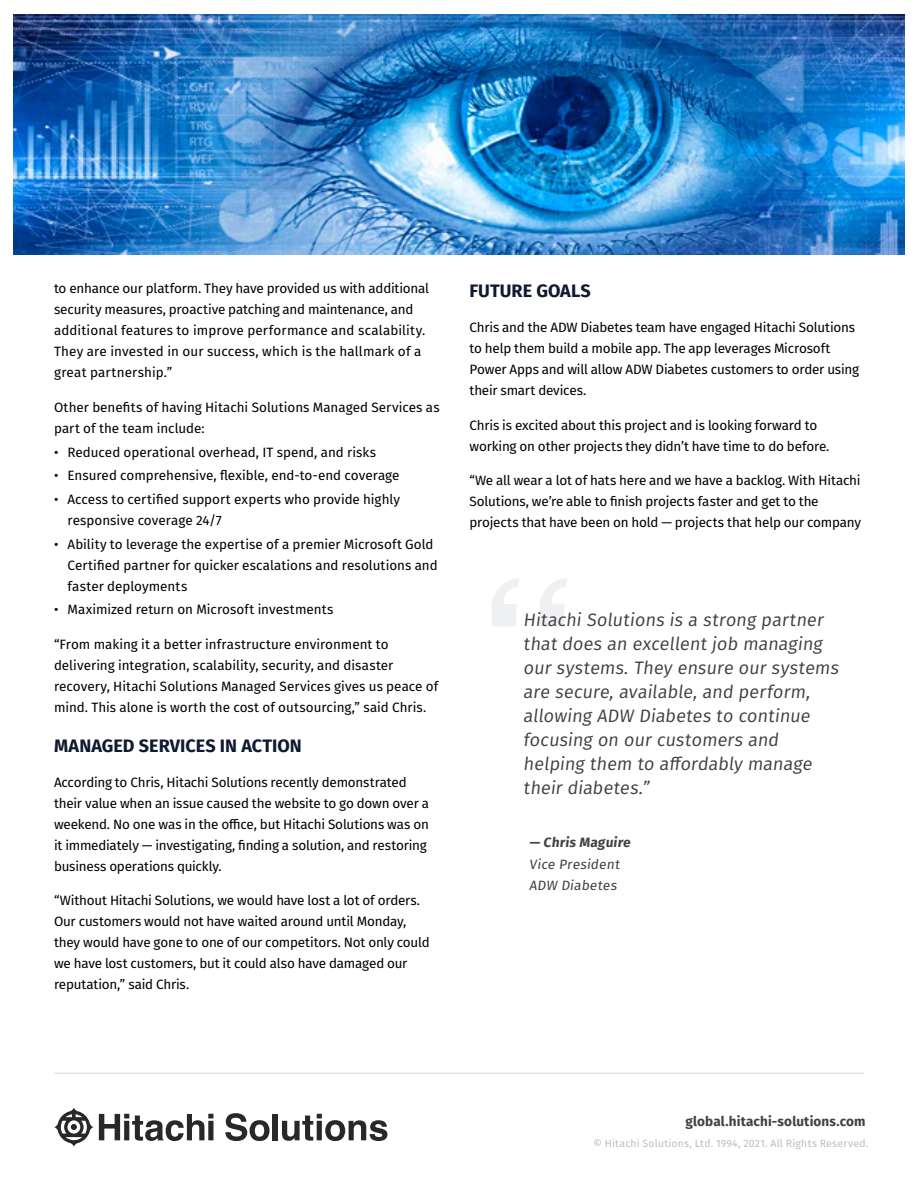
<style>
.page{position:relative;width:918px;height:1188px;background:#fff}
.page>*{position:absolute;margin:0;border:0;box-sizing:border-box;transform-origin:0 0}
.t1{font:18px/24px "Fira Sans";color:#414042}
.t2{font:700 18px "Fira Sans";color:#0f1930}
.t3{font:13.5px/21px "Fira Sans";letter-spacing:-.005em;color:#000}
.t4{font:700 13.5px "Fira Sans";letter-spacing:.01em;color:#414042}
.t5{font:13.5px/21px "Fira Sans";color:#414042}
.t6{font:10.5px "Fira Sans";letter-spacing:.02em;color:#bdbdbd}
</style>
<div class="page">
<svg style="left:54px;top:1108px;width:39px;height:39px"></svg>
<svg style="left:99px;top:1114px;width:114px;height:27px"></svg>
<svg style="left:225px;top:1113px;width:45px;height:28px"></svg>
<div style="left:273px;top:1114px;width:5px;height:26px;background:#292829"></div>
<svg style="left:282px;top:1114px;width:105px;height:27px"></svg>
<hr style="left:54px;top:1073px;width:810px;height:1px;background:#d7d5cf">
<svg style="left:492px;top:578px;width:27px;height:48px"></svg>
<svg style="left:539px;top:578px;width:28px;height:48px"></svg>
<img style="left:13px;top:14px;width:892px;height:240px">
<p class="t3" style="left:54px;top:278px;width:377px">to enhance our platform. They have provided us with additional security measures, proactive patching and maintenance, and additional features to improve performance and scalability.<br>They are invested in our success, which is the hallmark of a great partnership.”</p>
<p class="t3" style="left:54px;top:396px;width:387px">Other benefits of having Hitachi Solutions Managed Services as part of the team include:</p>
<p class="t3" style="left:54px;top:441px;width:324px">• Reduced operational overhead, IT spend, and risks</p>
<p class="t3" style="left:54px;top:465px;width:347px">• Ensured comprehensive, flexible, end-to-end coverage</p>
<p class="t3" style="left:68px;top:488px;width:334px;text-indent:-14px">• Access to certified support experts who provide highly responsive coverage 24/7</p>
<p class="t3" style="left:68px;top:533px;width:372px;text-indent:-14px">• Ability to leverage the expertise of a premier Microsoft Gold<br>Certified partner for quicker escalations and resolutions and faster deployments</p>
<p class="t3" style="left:54px;top:599px;width:281px">• Maximized return on Microsoft investments</p>
<p class="t3" style="left:54px;top:633px;width:386px">“From making it a better infrastructure environment to delivering integration, scalability, security, and disaster recovery, Hitachi Solutions Managed Services gives us peace of mind. This alone is worth the cost of outsourcing,” said Chris.</p>
<h1 class="t2" style="left:54px;top:731px;width:249px">MANAGED SERVICES IN ACTION</h1>
<p class="t3" style="left:54px;top:771px;width:377px">According to Chris, Hitachi Solutions recently demonstrated their value when an issue caused the website to go down over a weekend. No one was in the office, but Hitachi Solutions was on it immediately — investigating, finding a solution, and restoring business operations quickly.</p>
<p class="t3" style="left:54px;top:890px;width:377px">“Without Hitachi Solutions, we would have lost a lot of orders.<br>Our customers would not have waited around until Monday, they would have gone to one of our competitors. Not only could we have lost customers, but it could also have damaged our reputation,” said Chris.</p>
<h1 class="t2" style="left:470px;top:276px;width:123px">FUTURE GOALS</h1>
<p class="t3" style="left:470px;top:316px;width:391px">Chris and the ADW Diabetes team have engaged Hitachi Solutions to help them build a mobile app. The app leverages Microsoft Power Apps and will allow ADW Diabetes customers to order using their smart devices.</p>
<p class="t3" style="left:470px;top:414px;width:361px">Chris is excited about this project and is looking forward to working on other projects they didn’t have time to do before.</p>
<p class="t3" style="left:470px;top:469px;width:393px">“We all wear a lot of hats here and we have a backlog. With Hitachi<br>Solutions, we’re able to finish projects faster and get to the projects that have been on hold — projects that help our company</p>
<p class="t1" style="left:523px;top:607px;width:320px">Hitachi Solutions is a strong partner that does an excellent job managing our systems. They ensure our systems are secure, available, and perform, allowing ADW Diabetes to continue focusing on our customers and helping them to affordably manage their diabetes.”</p>
<p class="t4" style="left:529px;top:831px;width:105px">— Chris Maguire</p>
<p class="t5" style="left:529px;top:853px;width:94px">Vice President<br>ADW Diabetes</p>
<p class="t4" style="left:686px;top:1110px;width:181px">global.hitachi-solutions.com</p>
<p class="t6" style="left:594px;top:1135px;width:276px">© Hitachi Solutions, Ltd. 1994, 2021. All Rights Reserved.</p>
</div>
